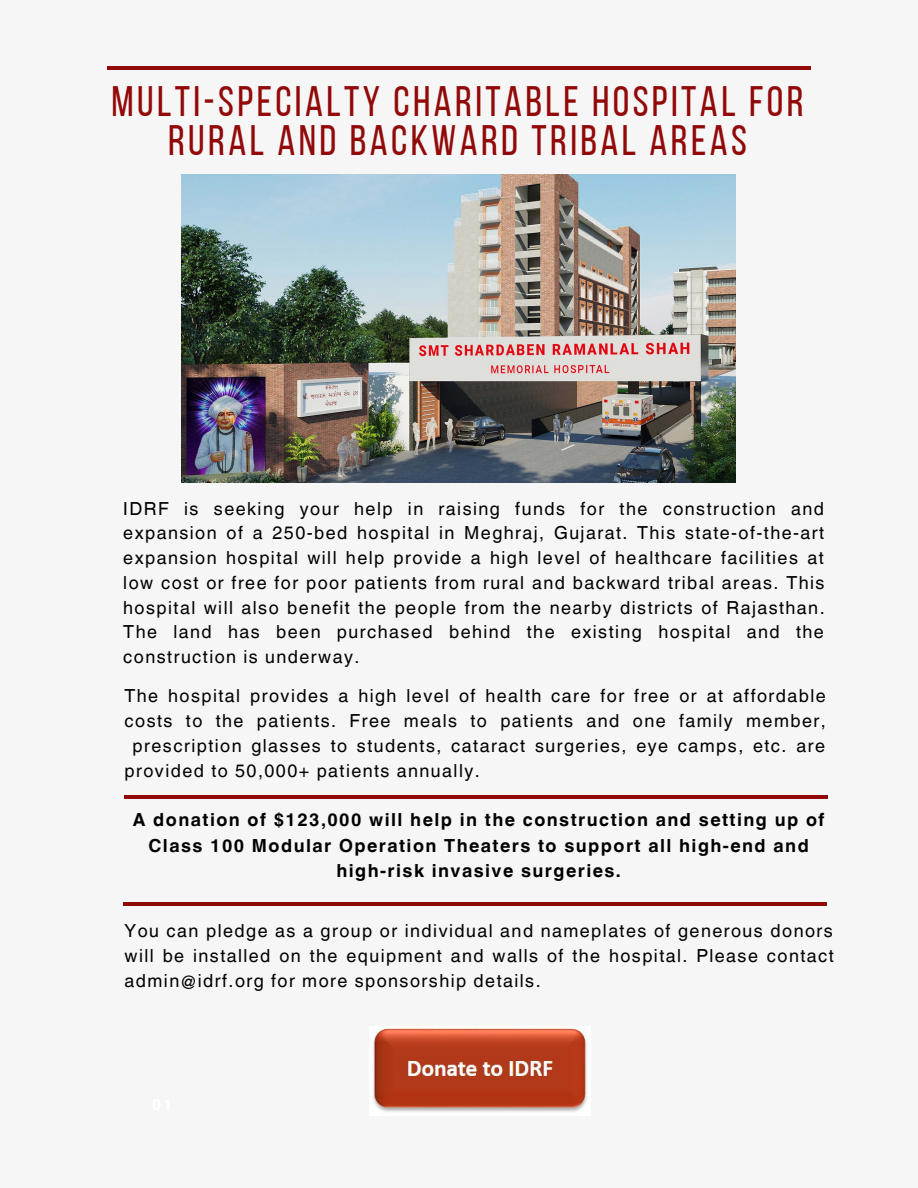
<style>
.page{position:relative;width:918px;height:1188px;background:#f6f6f6}
.page>*{position:absolute;margin:0;border:0;box-sizing:border-box;transform-origin:0 0}
.t1{font:42.45px/39.3px "Bebas Neue";letter-spacing:.08em;color:#920909;text-align:center}
.t2{font:18px/24.8px "Helvetica World";letter-spacing:.08em;color:#000;text-align:justify}
.t3{font:700 18px/25.8px "Helvetica World";letter-spacing:.08em;color:#000;text-align:center}
</style>
<div class="page">
<hr style="left:107px;top:67px;width:703px;height:3px;background:#920909">
<hr style="left:123px;top:903px;width:703px;height:3px;background:#920909">
<img style="left:181px;top:174px;width:555px;height:309px">
<hr style="left:125px;top:795px;width:703px;height:3px;background:#920909">
<img style="left:373px;top:1028px;width:214px;height:84px">
<p class="t1" style="left:112px;top:86px;width:694px">MULTI-SPECIALTY CHARITABLE HOSPITAL FOR<br>RURAL AND BACKWARD TRIBAL AREAS</p>
<p class="t2" style="left:123px;top:496px;width:703px">IDRF is seeking your help in raising funds for the construction and expansion of a 250-bed hospital in Meghraj, Gujarat. This state-of-the-art expansion hospital will help provide a high level of healthcare facilities at low cost or free for poor patients from rural and backward tribal areas. This hospital will also benefit the people from the nearby districts of Rajasthan.<br>The land has been purchased behind the existing hospital and the construction is underway.</p>
<p class="t2" style="left:125px;top:684px;width:703px">The hospital provides a high level of health care for free or at affordable</p>
<p class="t2" style="left:125px;top:709px;width:703px">costs to the patients. Free meals to patients and one family member,</p>
<p class="t2" style="left:133px;top:733px;width:694px">prescription glasses to students, cataract surgeries, eye camps, etc. are</p>
<p class="t2" style="left:125px;top:758px;width:357px">provided to 50,000+ patients annually.</p>
<p class="t3" style="left:133px;top:805px;width:693px">A donation of $123,000 will help in the construction and setting up of<br>Class 100 Modular Operation Theaters to support all high-end and high-risk invasive surgeries.</p>
<p class="t2" style="left:125px;top:919px;width:711px">You can pledge as a group or individual and nameplates of generous donors will be installed on the equipment and walls of the hospital. Please contact admin@idrf.org for more sponsorship details.</p>
</div>
